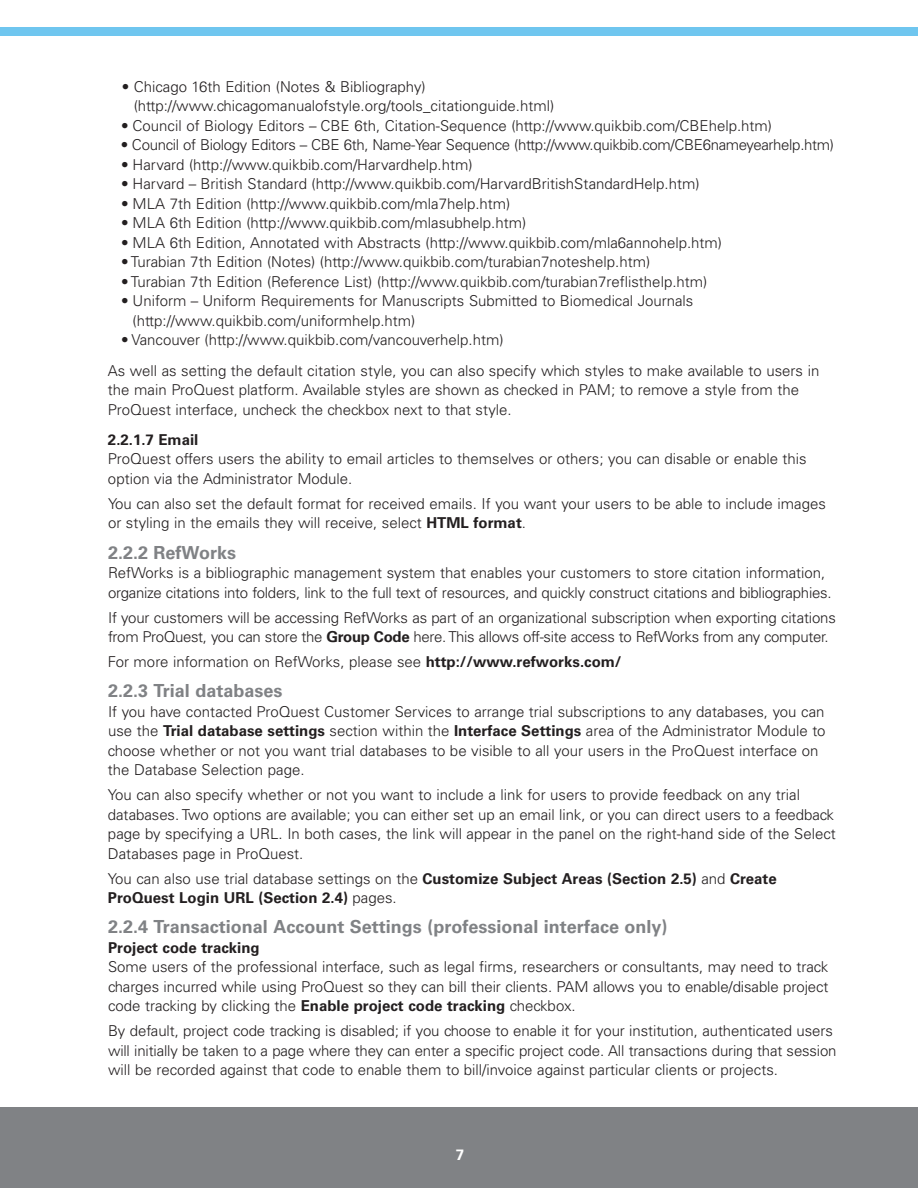
<style>
.page{position:relative;width:918px;height:1188px;background:#fff}
.page>*{position:absolute;margin:0;border:0;box-sizing:border-box;transform-origin:0 0}
.t1{font:700 18px "Univers";color:#808285}
.t2{font:300 15px/19.5px "Univers";color:#231f20}
.t3{font:700 15px/19.5px "Univers";color:#231f20}
.t4{font:300 15px "Univers";letter-spacing:-.02em;color:#231f20}
.t5{font:700 15px "Univers";color:#fff}
.s1{font-weight:700}
.s2{font-weight:300}
</style>
<div class="page">
<div style="left:0;top:27px;width:918px;height:9px;background:#6fc6ef"></div>
<div style="left:0;top:1107px;width:918px;height:81px;background:#808285"></div>
<p class="t2" style="left:134px;top:78px;width:422px;text-indent:-12px">• Chicago 16th Edition (Notes &amp; Bibliography) (http://www.chicagomanualofstyle.org/tools_citationguide.html)</p>
<p class="t2" style="left:121px;top:117px;width:653px">• Council of Biology Editors – CBE 6th, Citation-Sequence (http://www.quikbib.com/CBEhelp.htm)</p>
<p class="t4" style="left:121px;top:139px;width:715px">• Council of Biology Editors – CBE 6th, Name-Year Sequence (http://www.quikbib.com/CBE6nameyearhelp.htm)</p>
<p class="t2" style="left:121px;top:156px;width:353px">• Harvard (http://www.quikbib.com/Harvardhelp.htm)</p>
<p class="t2" style="left:121px;top:176px;width:580px">• Harvard – British Standard (http://www.quikbib.com/HarvardBritishStandardHelp.htm)</p>
<p class="t2" style="left:121px;top:195px;width:391px">• MLA 7th Edition (http://www.quikbib.com/mla7help.htm)</p>
<p class="t2" style="left:121px;top:215px;width:407px">• MLA 6th Edition (http://www.quikbib.com/mlasubhelp.htm)</p>
<p class="t2" style="left:121px;top:234px;width:603px">• MLA 6th Edition, Annotated with Abstracts (http://www.quikbib.com/mla6annohelp.htm)</p>
<p class="t2" style="left:121px;top:254px;width:531px">• Turabian 7th Edition (Notes) (http://www.quikbib.com/turabian7noteshelp.htm)</p>
<p class="t2" style="left:121px;top:273px;width:588px">• Turabian 7th Edition (Reference List) (http://www.quikbib.com/turabian7reflisthelp.htm)</p>
<p class="t2" style="left:133px;top:293px;width:562px;text-indent:-12px">• Uniform – Uniform Requirements for Manuscripts Submitted to Biomedical Journals (http://www.quikbib.com/uniformhelp.htm)</p>
<p class="t2" style="left:108px;top:326px;width:713px;line-height:30.3px;text-indent:13px">• Vancouver (http://www.quikbib.com/vancouverhelp.htm)<br>As well as setting the default citation style, you can also specify which styles to make available to users in</p>
<p class="t2" style="left:108px;top:381px;width:693px">the main ProQuest platform. Available styles are shown as checked in PAM; to remove a style from the<br>ProQuest interface, uncheck the checkbox next to that style.</p>
<p class="t3" style="left:108px;top:431px;width:92px">2.2.1.7 Email</p>
<p class="t2" style="left:108px;top:451px;width:700px">ProQuest offers users the ability to email articles to themselves or others; you can disable or enable this option via the Administrator Module.</p>
<p class="t2" style="left:108px;top:495px;width:719px">You can also set the default format for received emails. If you want your users to be able to include images or styling in the emails they will receive, select <span class="s1">HTML format</span>.</p>
<p class="t1" style="left:108px;top:546px;width:130px">2.2.2 RefWorks</p>
<p class="t2" style="left:108px;top:564px;width:725px">RefWorks is a bibliographic management system that enables your customers to store citation information, organize citations into folders, link to the full text of resources, and quickly construct citations and bibliographies.</p>
<p class="t2" style="left:108px;top:609px;width:729px">If your customers will be accessing RefWorks as part of an organizational subscription when exporting citations from ProQuest, you can store the <span class="s1">Group Code</span> here. This allows off-site access to RefWorks from any computer.</p>
<p class="t2" style="left:108px;top:653px;width:515px">For more information on RefWorks, please see <span class="s1">http://www.refworks.com/</span></p>
<p class="t1" style="left:108px;top:684px;width:176px">2.2.3 Trial databases</p>
<p class="t2" style="left:108px;top:703px;width:719px">If you have contacted ProQuest Customer Services to arrange trial subscriptions to any databases, you can use the <span class="s1">Trial database settings</span> section within the <span class="s1">Interface Settings</span> area of the Administrator Module to choose whether or not you want trial databases to be visible to all your users in the ProQuest interface on the Database Selection page.</p>
<p class="t2" style="left:108px;top:786px;width:729px">You can also specify whether or not you want to include a link for users to provide feedback on any trial databases. Two options are available; you can either set up an email link, or you can direct users to a feedback page by specifying a URL. In both cases, the link will appear in the panel on the right-hand side of the Select Databases page in ProQuest.</p>
<p class="t3" style="left:108px;top:870px;width:670px"><span class="s2">You can also use trial database settings on the</span> Customize Subject Areas (Section 2.5) <span class="s2">and</span> Create<br>ProQuest Login URL (Section 2.4) <span class="s2">pages.</span></p>
<p class="t1" style="left:108px;top:920px;width:561px">2.2.4 Transactional Account Settings (professional interface only)</p>
<p class="t3" style="left:108px;top:939px;width:153px">Project code tracking</p>
<p class="t2" style="left:108px;top:959px;width:722px;text-align:justify">Some users of the professional interface, such as legal firms, researchers or consultants, may need to track charges incurred while using ProQuest so they can bill their clients. PAM allows you to enable/disable project code tracking by clicking the <span class="s1">Enable project code tracking</span> checkbox.</p>
<p class="t2" style="left:108px;top:1023px;width:730px">By default, project code tracking is disabled; if you choose to enable it for your institution, authenticated users will initially be taken to a page where they can enter a specific project code. All transactions during that session will be recorded against that code to enable them to bill/invoice against particular clients or projects.</p>
<p class="t5" style="left:456px;top:1150px;width:10px">7</p>
</div>
